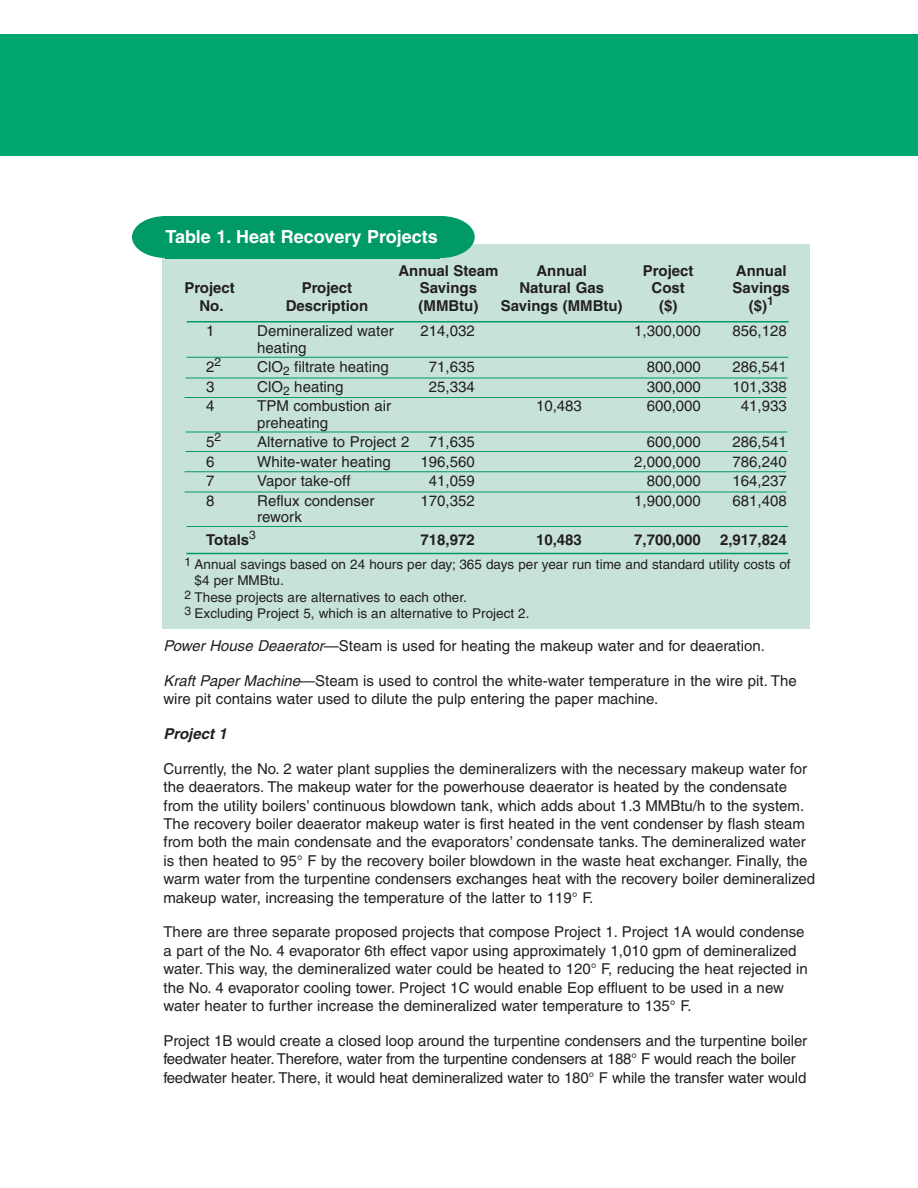
<style>
.page{position:relative;width:918px;height:1188px;background:#fff}
.page>*{position:absolute;margin:0;border:0;box-sizing:border-box;transform-origin:0 0}
.t1{font:700 18px "Helvetica";color:#fff}
.t2{font:15px/18.5px "Helvetica";color:#231f20}
.t3{font:700 15px "Helvetica";color:#231f20}
.t4{font:italic 700 15px "Helvetica";color:#231f20}
.t5{font:13.5px "Helvetica";color:#231f20}
.s1{font-style:italic}
</style>
<div class="page">
<div style="left:0;top:34px;width:918px;height:122px;background:#00a670"></div>
<div style="left:163px;top:244px;width:647px;height:385px;background:#c7e3d7"></div>
<hr style="left:187px;top:321px;width:602px;height:1px;background:#009a67">
<hr style="left:187px;top:357px;width:601px;height:1px;background:#009a67">
<hr style="left:186px;top:378px;width:602px;height:1px;background:#009a67">
<hr style="left:184px;top:397px;width:602px;height:1px;background:#009a67">
<hr style="left:185px;top:432px;width:602px;height:1px;background:#009a67">
<hr style="left:186px;top:451px;width:602px;height:1px;background:#009a67">
<hr style="left:184px;top:471px;width:602px;height:1px;background:#009a67">
<hr style="left:184px;top:492px;width:602px;height:1px;background:#009a67">
<hr style="left:186px;top:526px;width:602px;height:1px;background:#009a67">
<hr style="left:186px;top:553px;width:602px;height:1px;background:#009a67">
<div style="left:132px;top:216px;width:68px;height:42px;background:#009a67;border-radius:50%"></div>
<div style="left:407px;top:216px;width:68px;height:42px;background:#009a67;border-radius:50%"></div>
<div style="left:166px;top:216px;width:274px;height:42px;background:#009a67"></div>
<p class="t1" style="left:166px;top:230px;width:274px">Table 1. Heat Recovery Projects</p>
<p class="t3" style="left:398px;top:265px;width:102px">Annual Steam</p>
<p class="t3" style="left:536px;top:265px;width:52px">Annual</p>
<p class="t3" style="left:643px;top:265px;width:52px">Project</p>
<p class="t3" style="left:736px;top:265px;width:52px">Annual</p>
<p class="t3" style="left:184px;top:282px;width:52px">Project</p>
<p class="t3" style="left:302px;top:282px;width:52px">Project</p>
<p class="t3" style="left:420px;top:282px;width:59px">Savings</p>
<p class="t3" style="left:519px;top:282px;width:86px">Natural Gas</p>
<p class="t3" style="left:652px;top:282px;width:35px">Cost</p>
<p class="t3" style="left:733px;top:282px;width:59px">Savings</p>
<p class="t3" style="left:199px;top:300px;width:26px">No.</p>
<p class="t3" style="left:286px;top:300px;width:84px">Description</p>
<p class="t3" style="left:419px;top:300px;width:61px">(MMBtu)</p>
<p class="t3" style="left:501px;top:300px;width:123px">Savings (MMBtu)</p>
<p class="t3" style="left:659px;top:300px;width:20px">($)</p>
<p class="t3" style="left:749px;top:300px;width:26px">($)<sup>1</sup></p>
<p class="t2" style="left:206px;top:323px;width:10px">1</p>
<p class="t2" style="left:257px;top:323px;width:138px">Demineralized water</p>
<p class="t2" style="left:421px;top:323px;width:56px">214,032</p>
<p class="t2" style="left:634px;top:323px;width:68px">1,300,000</p>
<p class="t2" style="left:733px;top:323px;width:56px">856,128</p>
<p class="t2" style="left:257px;top:340px;width:51px">heating</p>
<p class="t2" style="left:206px;top:359px;width:17px">2<sup>2</sup></p>
<p class="t2" style="left:257px;top:359px;width:133px">ClO<sub>2</sub> filtrate heating</p>
<p class="t2" style="left:429px;top:359px;width:47px">71,635</p>
<p class="t2" style="left:647px;top:359px;width:56px">800,000</p>
<p class="t2" style="left:733px;top:359px;width:56px">286,541</p>
<p class="t2" style="left:206px;top:379px;width:10px">3</p>
<p class="t2" style="left:257px;top:379px;width:88px">ClO<sub>2</sub> heating</p>
<p class="t2" style="left:429px;top:379px;width:47px">25,334</p>
<p class="t2" style="left:647px;top:379px;width:56px">300,000</p>
<p class="t2" style="left:733px;top:379px;width:56px">101,338</p>
<p class="t2" style="left:206px;top:398px;width:10px">4</p>
<p class="t2" style="left:257px;top:398px;width:135px">TPM combustion air</p>
<p class="t2" style="left:536px;top:398px;width:47px">10,483</p>
<p class="t2" style="left:647px;top:398px;width:56px">600,000</p>
<p class="t2" style="left:741px;top:398px;width:47px">41,933</p>
<p class="t2" style="left:257px;top:415px;width:72px">preheating</p>
<p class="t2" style="left:206px;top:434px;width:17px">5<sup>2</sup></p>
<p class="t2" style="left:257px;top:434px;width:154px">Alternative to Project 2</p>
<p class="t2" style="left:429px;top:434px;width:47px">71,635</p>
<p class="t2" style="left:647px;top:434px;width:56px">600,000</p>
<p class="t2" style="left:733px;top:434px;width:56px">286,541</p>
<p class="t2" style="left:206px;top:454px;width:10px">6</p>
<p class="t2" style="left:257px;top:454px;width:135px">White-water heating</p>
<p class="t2" style="left:421px;top:454px;width:56px">196,560</p>
<p class="t2" style="left:634px;top:454px;width:68px">2,000,000</p>
<p class="t2" style="left:733px;top:454px;width:56px">786,240</p>
<p class="t2" style="left:206px;top:473px;width:10px">7</p>
<p class="t2" style="left:257px;top:473px;width:95px">Vapor take-off</p>
<p class="t2" style="left:429px;top:473px;width:47px">41,059</p>
<p class="t2" style="left:647px;top:473px;width:56px">800,000</p>
<p class="t2" style="left:733px;top:473px;width:56px">164,237</p>
<p class="t2" style="left:206px;top:493px;width:10px">8</p>
<p class="t2" style="left:257px;top:493px;width:119px">Reflux condenser</p>
<p class="t2" style="left:421px;top:493px;width:56px">170,352</p>
<p class="t2" style="left:634px;top:493px;width:68px">1,900,000</p>
<p class="t2" style="left:733px;top:493px;width:56px">681,408</p>
<p class="t2" style="left:257px;top:509px;width:46px">rework</p>
<p class="t3" style="left:206px;top:534px;width:51px">Totals<sup>3</sup></p>
<p class="t3" style="left:421px;top:534px;width:56px">718,972</p>
<p class="t3" style="left:536px;top:534px;width:47px">10,483</p>
<p class="t3" style="left:634px;top:534px;width:68px">7,700,000</p>
<p class="t3" style="left:720px;top:534px;width:68px">2,917,824</p>
<p class="t5" style="left:184px;top:559px;width:608px"><sup>1</sup> Annual savings based on 24 hours per day; 365 days per year run time and standard utility costs of</p>
<p class="t5" style="left:195px;top:576px;width:91px">$4 per MMBtu.</p>
<p class="t5" style="left:184px;top:592px;width:284px"><sup>2</sup> These projects are alternatives to each other.</p>
<p class="t5" style="left:184px;top:609px;width:347px"><sup>3</sup> Excluding Project 5, which is an alternative to Project 2.</p>
<p class="t2" style="left:164px;top:638px;width:603px"><span class="s1">Power House Deaerator</span>—Steam is used for heating the makeup water and for deaeration.</p>
<p class="t2" style="left:164px;top:673px;width:635px"><span class="s1">Kraft Paper Machine</span>—Steam is used to control the white-water temperature in the wire pit. The wire pit contains water used to dilute the pulp entering the paper machine.</p>
<p class="t4" style="left:164px;top:728px;width:65px">Project 1</p>
<p class="t2" style="left:163px;top:761px;width:653px">Currently, the No. 2 water plant supplies the demineralizers with the necessary makeup water for the deaerators. The makeup water for the powerhouse deaerator is heated by the condensate from the utility boilers’ continuous blowdown tank, which adds about 1.3 MMBtu/h to the system.<br>The recovery boiler deaerator makeup water is first heated in the vent condenser by flash steam from both the main condensate and the evaporators’ condensate tanks. The demineralized water is then heated to 95° F by the recovery boiler blowdown in the waste heat exchanger. Finally, the warm water from the turpentine condensers exchanges heat with the recovery boiler demineralized makeup water, increasing the temperature of the latter to 119° F.</p>
<p class="t2" style="left:163px;top:924px;width:646px">There are three separate proposed projects that compose Project 1. Project 1A would condense a part of the No. 4 evaporator 6th effect vapor using approximately 1,010 gpm of demineralized water. This way, the demineralized water could be heated to 120° F, reducing the heat rejected in the No. 4 evaporator cooling tower. Project 1C would enable Eop effluent to be used in a new water heater to further increase the demineralized water temperature to 135° F.</p>
<p class="t2" style="left:163px;top:1033px;width:645px">Project 1B would create a closed loop around the turpentine condensers and the turpentine boiler feedwater heater. Therefore, water from the turpentine condensers at 188° F would reach the boiler feedwater heater. There, it would heat demineralized water to 180° F while the transfer water would</p>
</div>
